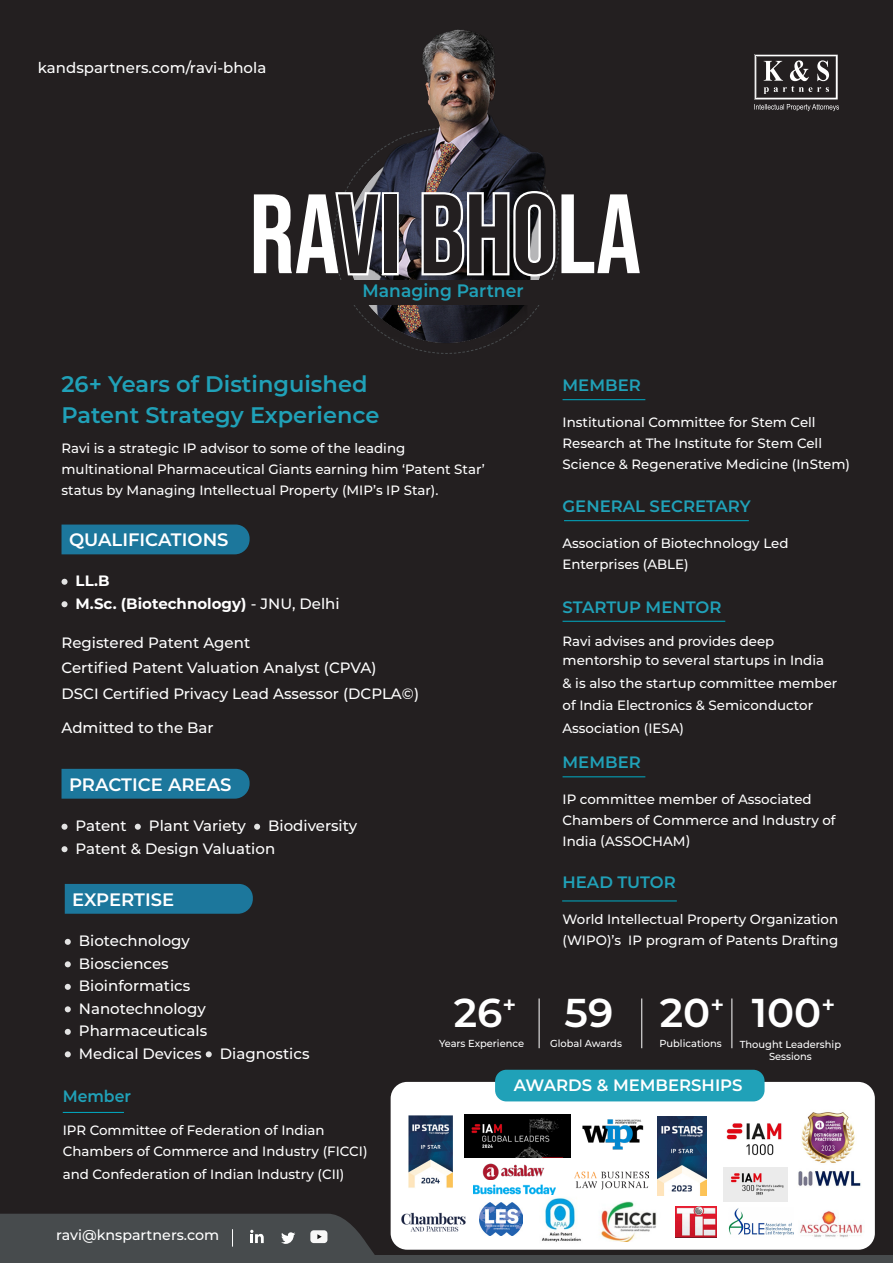
<style>
.page{position:relative;width:893px;height:1263px;background:#fff}
.page>*{position:absolute;margin:0;border:0;box-sizing:border-box;transform-origin:0 0}
.t1{font:112.5px "Bebas Neue";color:#fff}
.t2{font:600 40.2px "Montserrat";color:#fff}
.t3{font:600 23.4px "Montserrat";color:#fff}
.t4{font:600 22.5px/30.3px "Montserrat";color:#20a1b8}
.t5{font:600 18px "Montserrat";color:#fff}
.t6{font:600 18px "Montserrat";color:#20a1b8;scale:.95 1}
.t7{font:600 16.5px "Montserrat";color:#20a1b8}
.t8{font:600 16.5px "Montserrat";color:#fff}
.t9{font:600 16.5px "Montserrat";color:#20a1b8;scale:.95 1}
.t10{font:500 15px "Montserrat";color:#fff}
.t11{font:700 15px "Montserrat";color:#fff}
.t12{font:500 14.25px "Montserrat";color:#fff}
.t13{font:500 13.5px/21px "Montserrat";color:#fff}
.t14{font:500 10.2px "Montserrat";color:#fff}
.s1{font-weight:500}
</style>
<div class="page">
<div style="left:0;top:0;width:893px;height:1262px;background:#231f20"></div>
<div style="left:0;top:1256px;width:893px;height:7px;background:#474b4d"></div>
<svg style="left:62px;top:579px;width:6px;height:6px"></svg>
<svg style="left:62px;top:601px;width:6px;height:6px"></svg>
<div style="left:62px;top:524px;width:188px;height:30px;background:#1c779c"></div>
<svg style="left:62px;top:824px;width:6px;height:6px"></svg>
<svg style="left:135px;top:824px;width:6px;height:6px"></svg>
<svg style="left:254px;top:824px;width:6px;height:6px"></svg>
<svg style="left:62px;top:846px;width:6px;height:6px"></svg>
<div style="left:62px;top:769px;width:188px;height:30px;background:#1c779c"></div>
<svg style="left:65px;top:939px;width:6px;height:6px"></svg>
<svg style="left:65px;top:961px;width:6px;height:6px"></svg>
<svg style="left:65px;top:984px;width:6px;height:6px"></svg>
<svg style="left:65px;top:1006px;width:6px;height:6px"></svg>
<svg style="left:65px;top:1029px;width:6px;height:6px"></svg>
<svg style="left:65px;top:1051px;width:6px;height:6px"></svg>
<svg style="left:206px;top:1051px;width:6px;height:6px"></svg>
<div style="left:65px;top:884px;width:188px;height:30px;background:#1c779c"></div>
<hr style="left:564px;top:520px;width:185px;height:1px;background:#00adc6">
<hr style="left:562px;top:399px;width:83px;height:1px;background:#00adc6">
<hr style="left:562px;top:776px;width:83px;height:1px;background:#00adc6">
<hr style="left:562px;top:621px;width:163px;height:1px;background:#00adc6">
<div style="left:391px;top:1082px;width:484px;height:168px;background:#fff;border-radius:16px"></div>
<img style="left:333px;top:29px;width:227px;height:325px">
<div style="left:240px;top:280px;width:412px;height:25px;background:#231f20"></div>
<div style="left:495px;top:1070px;width:270px;height:31px;background:#20a1b8;border-radius:11px"></div>
<hr style="left:562px;top:900px;width:115px;height:1px;background:#00adc6">
<hr style="left:63px;top:1112px;width:61px;height:1px;background:#00adc6">
<svg style="left:0;top:1214px;width:391px;height:42px"></svg>
<svg style="left:754px;top:54px;width:85px;height:57px"></svg>
<img style="left:801px;top:1112px;width:54px;height:52px">
<img style="left:473px;top:1184px;width:82px;height:11px">
<img style="left:582px;top:1119px;width:61px;height:31px">
<img style="left:465px;top:1115px;width:106px;height:42px">
<img style="left:658px;top:1117px;width:48px;height:79px">
<img style="left:724px;top:1167px;width:63px;height:34px">
<hr style="left:539px;top:998px;width:1px;height:50px;background:#fff">
<hr style="left:641px;top:998px;width:1px;height:50px;background:#fff">
<hr style="left:732px;top:998px;width:1px;height:50px;background:#fff">
<img style="left:409px;top:1115px;width:43px;height:73px">
<img style="left:574px;top:1171px;width:74px;height:19px">
<img style="left:726px;top:1123px;width:56px;height:33px">
<img style="left:401px;top:1212px;width:65px;height:20px">
<img style="left:798px;top:1171px;width:63px;height:15px">
<img style="left:479px;top:1202px;width:44px;height:34px">
<img style="left:541px;top:1198px;width:40px;height:44px">
<img style="left:800px;top:1211px;width:62px;height:27px">
<img style="left:600px;top:1202px;width:57px;height:39px">
<img style="left:675px;top:1206px;width:41px;height:31px">
<img style="left:728px;top:1208px;width:66px;height:28px">
<img style="left:483px;top:1163px;width:61px;height:16px">
<p class="t10" style="left:38px;top:57px;width:230px">kandspartners.com/ravi-bhola</p>
<p class="t1" style="left:249px;top:171px;width:393px">RAVI BHOLA</p>
<p class="t6" style="left:363px;top:278px;width:171px">Managing Partner</p>
<p class="t4" style="left:62px;top:368px;width:319px">26+ Years of Distinguished<br>Patent Strategy Experience</p>
<p class="t13" style="left:62px;top:437px;width:425px">Ravi is a strategic IP advisor to some of the leading multinational Pharmaceutical Giants earning him ‘Patent Star’ status by Managing Intellectual Property (MIP’s IP Star).</p>
<p class="t5" style="left:69px;top:527px;width:161px">QUALIFICATIONS</p>
<p class="t11" style="left:76px;top:570px;width:35px">LL.B</p>
<p class="t11" style="left:76px;top:593px;width:266px">M.Sc. (Biotechnology) <span class="s1">- JNU, Delhi</span></p>
<p class="t10" style="left:62px;top:632px;width:190px">Registered Patent Agent</p>
<p class="t10" style="left:62px;top:658px;width:317px">Certified Patent Valuation Analyst (CPVA)</p>
<p class="t10" style="left:62px;top:683px;width:359px">DSCI Certified Privacy Lead Assessor (DCPLA©)</p>
<p class="t10" style="left:62px;top:718px;width:154px">Admitted to the Bar</p>
<p class="t7" style="left:562px;top:374px;width:80px">MEMBER</p>
<p class="t13" style="left:562px;top:411px;width:289px">Institutional Committee for Stem Cell<br>Research at The Institute for Stem Cell<br>Science &amp; Regenerative Medicine (InStem)</p>
<p class="t7" style="left:562px;top:495px;width:190px">GENERAL SECRETARY</p>
<p class="t13" style="left:562px;top:532px;width:227px">Association of Biotechnology Led<br>Enterprises (ABLE)</p>
<p class="t7" style="left:562px;top:595px;width:160px">STARTUP MENTOR</p>
<p class="t13" style="left:562px;top:631px;width:263px;line-height:19.5px">Ravi advises and provides deep mentorship to several startups in India</p>
<p class="t13" style="left:562px;top:671px;width:276px;line-height:22.5px">&amp; is also the startup committee member of India Electronics &amp; Semiconductor<br>Association (IESA)</p>
<p class="t5" style="left:69px;top:771px;width:164px">PRACTICE AREAS</p>
<p class="t10" style="left:76px;top:815px;width:53px">Patent</p>
<p class="t10" style="left:149px;top:815px;width:99px">Plant Variety</p>
<p class="t10" style="left:268px;top:815px;width:91px">Biodiversity</p>
<p class="t10" style="left:76px;top:838px;width:201px">Patent &amp; Design Valuation</p>
<p class="t5" style="left:72px;top:887px;width:103px">EXPERTISE</p>
<p class="t10" style="left:79px;top:931px;width:113px">Biotechnology</p>
<p class="t10" style="left:79px;top:953px;width:91px">Biosciences</p>
<p class="t10" style="left:79px;top:976px;width:113px">Bioinformatics</p>
<p class="t10" style="left:79px;top:998px;width:128px">Nanotechnology</p>
<p class="t10" style="left:79px;top:1021px;width:130px">Pharmaceuticals</p>
<p class="t10" style="left:79px;top:1043px;width:232px">Medical Devices Diagnostics</p>
<p class="t9" style="left:63px;top:1085px;width:73px">Member</p>
<p class="t13" style="left:63px;top:1119px;width:306px">IPR Committee of Federation of Indian<br>Chambers of Commerce and Industry (FICCI)</p>
<p class="t13" style="left:63px;top:1163px;width:283px">and Confederation of Indian Industry (CII)</p>
<p class="t12" style="left:56px;top:1225px;width:165px">ravi@knspartners.com</p>
<p class="t7" style="left:562px;top:751px;width:80px">MEMBER</p>
<p class="t13" style="left:562px;top:788px;width:275px">IP committee member of Associated<br>Chambers of Commerce and Industry of<br>India (ASSOCHAM)</p>
<p class="t7" style="left:562px;top:870px;width:115px">HEAD TUTOR</p>
<p class="t13" style="left:562px;top:908px;width:277px">World Intellectual Property Organization (WIPO)’s IP program of Patents Drafting</p>
<p class="t2" style="left:454px;top:984px;width:50px">26</p>
<p class="t2" style="left:564px;top:984px;width:50px">59</p>
<p class="t3" style="left:503px;top:988px;width:15px">+</p>
<p class="t2" style="left:660px;top:984px;width:66px">20<sup>+</sup></p>
<p class="t2" style="left:752px;top:984px;width:85px">100<sup>+</sup></p>
<p class="t14" style="left:439px;top:1036px;width:87px">Years Experience</p>
<p class="t14" style="left:550px;top:1036px;width:73px">Global Awards</p>
<p class="t14" style="left:659px;top:1036px;width:64px">Publications</p>
<p class="t14" style="left:740px;top:1037px;width:103px">Thought Leadership</p>
<p class="t14" style="left:769px;top:1049px;width:44px">Sessions</p>
<p class="t8" style="left:514px;top:1073px;width:230px">AWARDS &amp; MEMBERSHIPS</p>
</div>
